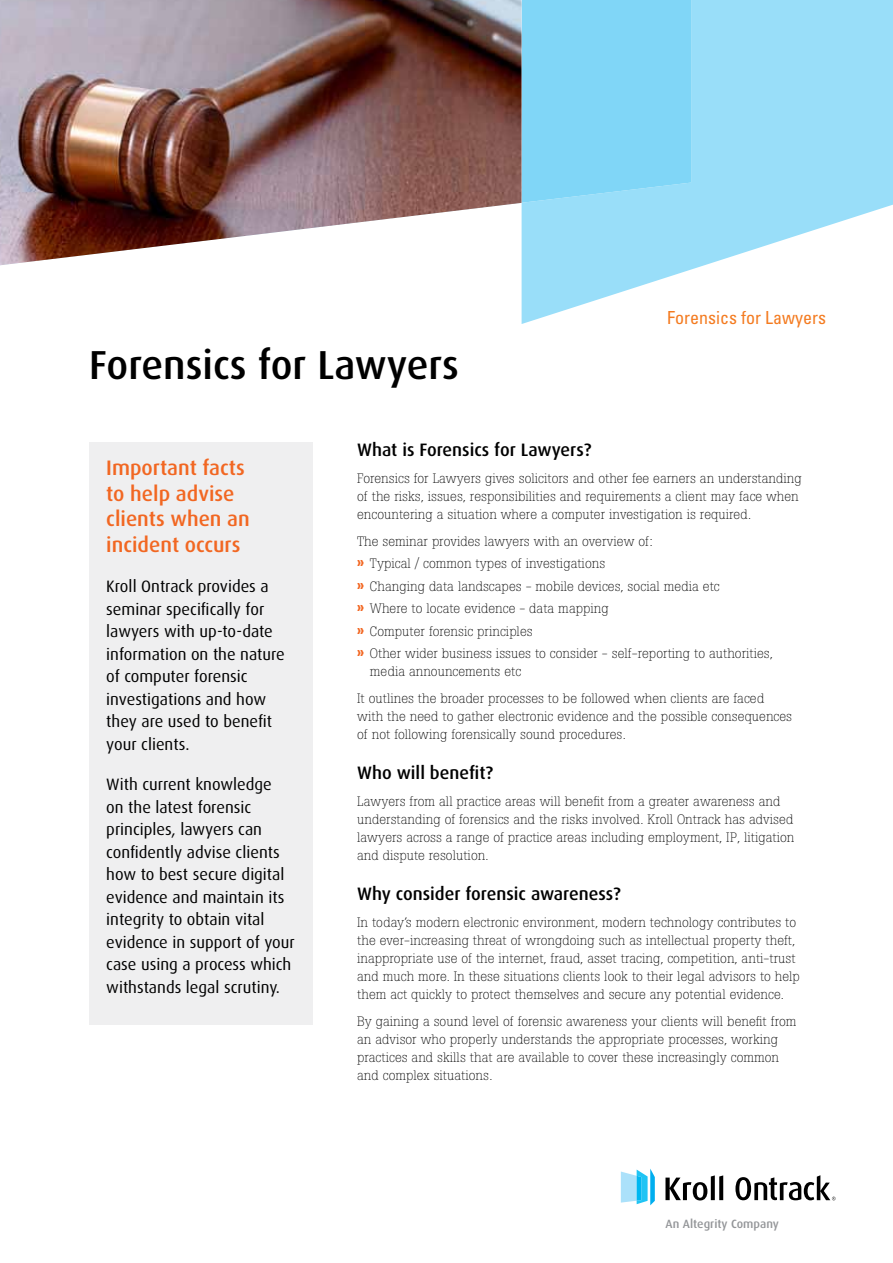
<style>
.page{position:relative;width:893px;height:1263px;background:#fff}
.page>*{position:absolute;margin:0;border:0;box-sizing:border-box;transform-origin:0 0}
.t1{font:500 40.5px "Dax";color:#000}
.t2{font:500 21px/25.5px "Dax";color:#f26722}
.t3{font:500 18px "Dax";color:#000}
.t4{font:condensed 18px "Univers";color:#f47b20}
.t5{font:16.5px/22.5px "Dax";color:#000}
.t6{font:300 13.5px/18px "Boton";color:#000}
.t7{font:500 12px "Dax";color:#939598}
.s1{font-weight:500;font-size:18px;color:#f26722}
</style>
<div class="page">
<svg style="left:621px;top:1168px;width:34px;height:37px"></svg>
<svg style="left:665px;top:1175px;width:58px;height:25px"></svg>
<svg style="left:735px;top:1175px;width:101px;height:25px"></svg>
<div style="left:89px;top:442px;width:224px;height:583px;background:#efeff0"></div>
<svg style="left:522px;top:0;width:371px;height:324px;fill:#99def9"></svg>
<div style="left:522px;top:0;width:169px;height:203px;background:#80d6f7"></div>
<img style="left:0;top:0;width:521px;height:265px">
<h1 class="t1" style="left:89px;top:342px;width:371px">Forensics for Lawyers</h1>
<h3 class="t4" style="left:667px;top:306px;width:160px">Forensics for Lawyers</h3>
<h2 class="t2" style="left:106px;top:455px;width:145px">Important facts to help advise clients when an incident occurs</h2>
<p class="t5" style="left:106px;top:575px;width:180px">Kroll Ontrack provides a seminar specifically for lawyers with up-to-date information on the nature of computer forensic investigations and how they are used to benefit your clients.</p>
<p class="t5" style="left:106px;top:773px;width:190px">With current knowledge<br>on the latest forensic principles, lawyers can confidently advise clients how to best secure digital evidence and maintain its integrity to obtain vital evidence in support of your case using a process which withstands legal scrutiny.</p>
<h3 class="t3" style="left:357px;top:440px;width:236px">What is Forensics for Lawyers?</h3>
<p class="t6" style="left:357px;top:469px;width:446px">Forensics for Lawyers gives solicitors and other fee earners an understanding of the risks, issues, responsibilities and requirements a client may face when encountering a situation where a computer investigation is required.</p>
<p class="t6" style="left:357px;top:530px;width:417px;line-height:22.5px">The seminar provides lawyers with an overview of:<br><span class="s1">»</span> Typical / common types of investigations<br><span class="s1">»</span> Changing data landscapes - mobile devices, social media etc<br><span class="s1">»</span> Where to locate evidence - data mapping<br><span class="s1">»</span> Computer forensic principles<br><span class="s1">»</span> Other wider business issues to consider - self-reporting to authorities,</p>
<p class="t6" style="left:357px;top:658px;width:409px;line-height:27px;text-indent:13px">media announcements etc<br>It outlines the broader processes to be followed when clients are faced</p>
<p class="t6" style="left:357px;top:708px;width:436px">with the need to gather electronic evidence and the possible consequences of not following forensically sound procedures.</p>
<h3 class="t3" style="left:357px;top:763px;width:137px">Who will benefit?</h3>
<p class="t6" style="left:357px;top:792px;width:439px">Lawyers from all practice areas will benefit from a greater awareness and understanding of forensics and the risks involved. Kroll Ontrack has advised lawyers across a range of practice areas including employment, IP, litigation and dispute resolution.</p>
<h3 class="t3" style="left:357px;top:883px;width:265px">Why consider forensic awareness?</h3>
<p class="t6" style="left:357px;top:913px;width:444px">In today’s modern electronic environment, modern technology contributes to the ever-increasing threat of wrongdoing such as intellectual property theft, inappropriate use of the internet, fraud, asset tracing, competition, anti-trust and much more. In these situations clients look to their legal advisors to help them act quickly to protect themselves and secure any potential evidence.</p>
<p class="t6" style="left:357px;top:1012px;width:441px">By gaining a sound level of forensic awareness your clients will benefit from an advisor who properly understands the appropriate processes, working practices and skills that are available to cover these increasingly common and complex situations.</p>
<p class="t7" style="left:666px;top:1217px;width:115px">An Altegrity Company</p>
</div>
